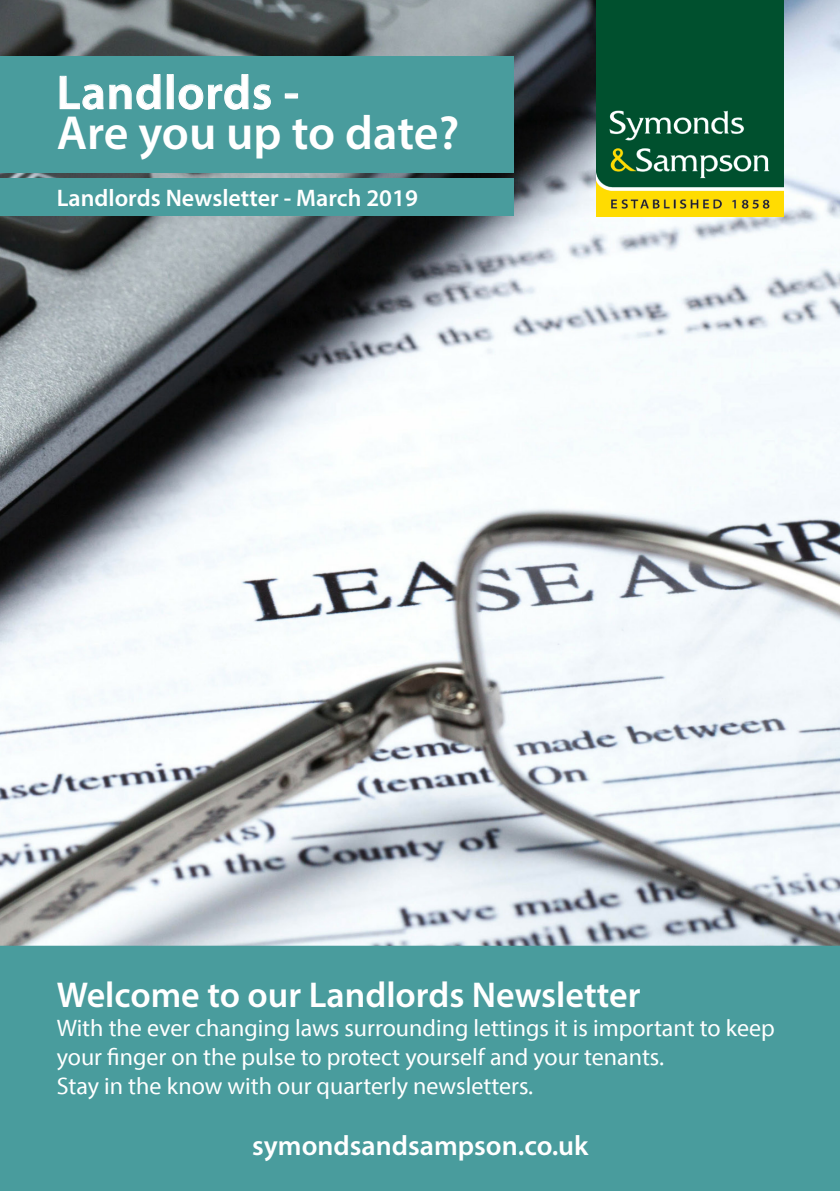
<style>
.page{position:relative;width:840px;height:1191px;background:#fff}
.page>*{position:absolute;margin:0;border:0;box-sizing:border-box;transform-origin:0 0}
.t1{font:600 48px "Myriad Pro";color:#fff}
.t2{font:600 48px "Myriad Pro";letter-spacing:.02em;color:#fff}
.t3{font:600 36px "Myriad Pro";color:#fff}
.t4{font:600 28px "Myriad Pro";color:#fff}
.t5{font:24px/28.8px "Myriad Pro";color:#fff}
.t6{font:600 24px "Myriad Pro";color:#fff}
</style>
<div class="page">
<img style="left:0;top:0;width:839px;height:945px">
<div style="left:0;top:945px;width:839px;height:246px;background:#499c9d"></div>
<div style="left:0;top:56px;width:513px;height:117px;background:#499c9d"></div>
<svg style="left:59px;top:74px;width:102px;height:36px"></svg>
<div style="left:167px;top:75px;width:6px;height:34px;border:1px solid #fff"></div>
<svg style="left:178px;top:74px;width:93px;height:36px"></svg>
<div style="left:0;top:179px;width:513px;height:37px;background:#499c9d"></div>
<img style="left:596px;top:0;width:186px;height:216px">
<p class="t2" style="left:57px;top:62px;width:244px">Landlords -</p>
<p class="t1" style="left:57px;top:102px;width:404px">Are you up to date?</p>
<p class="t6" style="left:57px;top:183px;width:362px">Landlords Newsletter - March 2019</p>
<p class="t3" style="left:57px;top:972px;width:585px">Welcome to our Landlords Newsletter</p>
<p class="t5" style="left:57px;top:1013px;width:719px">With the ever changing laws surrounding lettings it is important to keep your finger on the pulse to protect yourself and your tenants.</p>
<p class="t5" style="left:57px;top:1070px;width:478px">Stay in the know with our quarterly newsletters.</p>
<p class="t4" style="left:252px;top:1128px;width:337px">symondsandsampson.co.uk</p>
</div>
